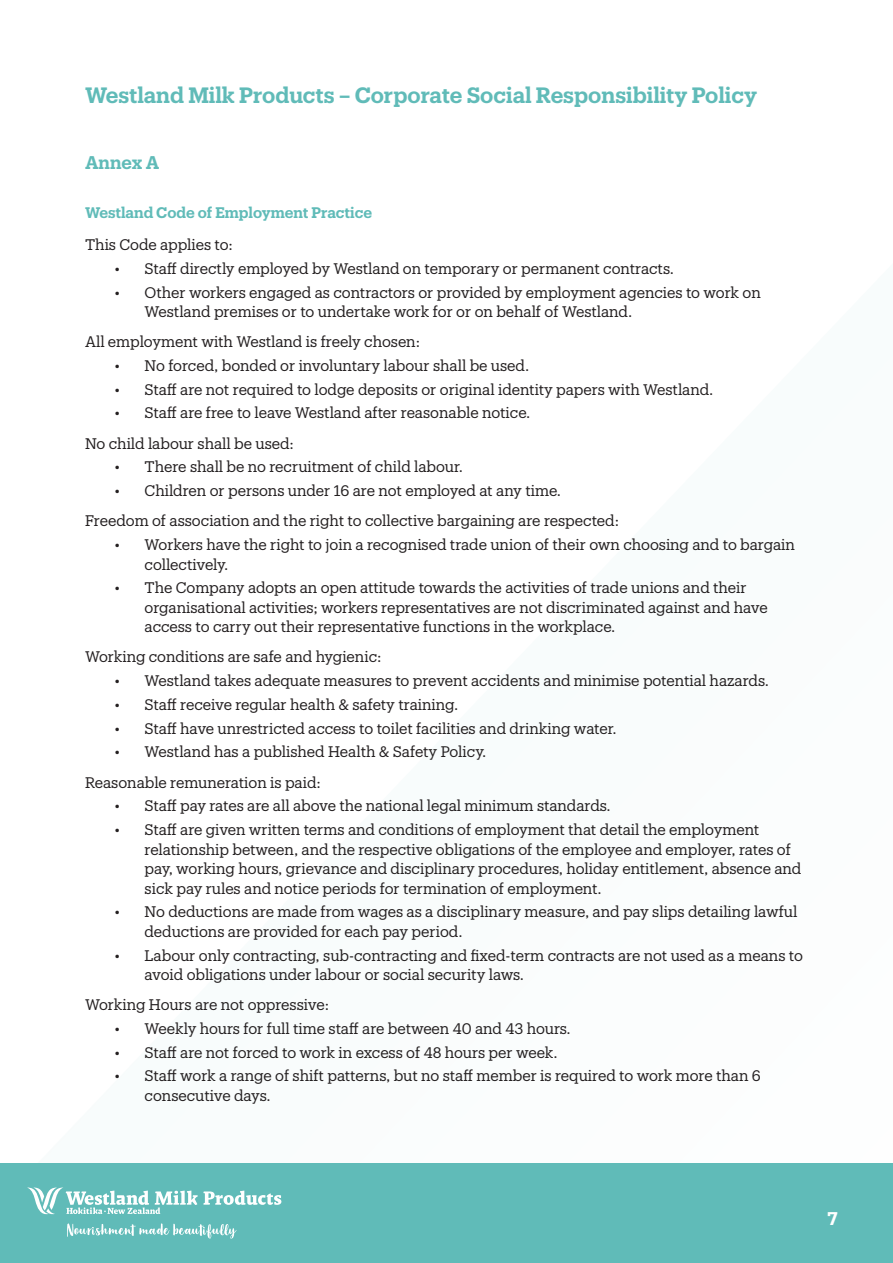
<style>
.page{position:relative;width:893px;height:1263px;background:#fff}
.page>*{position:absolute;margin:0;border:0;box-sizing:border-box;transform-origin:0 0}
.t1{font:600 21.75px "Produkt";color:#60bbb8}
.Heading_1{font:600 18px "Produkt";letter-spacing:-.005em;color:#60bbb8}
.t2{font:600 18px "Produkt";color:#fff}
.Body_-_small_space_a{font:15px/19.5px "Produkt";letter-spacing:-.005em;color:#231f20}
.Heading_2{font:600 15px "Produkt";letter-spacing:-.005em;color:#60bbb8}
</style>
<div class="page">
<div style="left:0;top:1163px;width:893px;height:100px;background:#60bbb8"></div>
<svg style="left:27px;top:1187px;width:254px;height:28px"></svg>
<svg style="left:67px;top:1223px;width:170px;height:15px"></svg>
<h1 class="t1" style="left:85px;top:80px;width:674px">Westland Milk Products – Corporate Social Responsibility Policy</h1>
<p class="Heading_1" style="left:85px;top:149px;width:76px">Annex A</p>
<p class="Heading_2" style="left:85px;top:202px;width:289px">Westland Code of Employment Practice</p>
<p class="Body_-_small_space_a" style="left:85px;top:234px;width:149px">This Code applies to:</p>
<p class="Body_-_small_space_a" style="left:115px;top:258px;width:561px">• Staff directly employed by Westland on temporary or permanent contracts.</p>
<p class="Body_-_small_space_a" style="left:145px;top:282px;width:618px;text-indent:-30px">• Other workers engaged as contractors or provided by employment agencies to work on<br>Westland premises or to undertake work for or on behalf of Westland.</p>
<p class="Body_-_small_space_a" style="left:85px;top:331px;width:337px">All employment with Westland is freely chosen:</p>
<p class="Body_-_small_space_a" style="left:115px;top:355px;width:416px">• No forced, bonded or involuntary labour shall be used.</p>
<p class="Body_-_small_space_a" style="left:115px;top:379px;width:600px">• Staff are not required to lodge deposits or original identity papers with Westland.</p>
<p class="Body_-_small_space_a" style="left:115px;top:403px;width:417px">• Staff are free to leave Westland after reasonable notice.</p>
<p class="Body_-_small_space_a" style="left:85px;top:433px;width:210px">No child labour shall be used:</p>
<p class="Body_-_small_space_a" style="left:115px;top:456px;width:350px">• There shall be no recruitment of child labour.</p>
<p class="Body_-_small_space_a" style="left:115px;top:480px;width:448px">• Children or persons under 16 are not employed at any time.</p>
<p class="Body_-_small_space_a" style="left:85px;top:510px;width:536px">Freedom of association and the right to collective bargaining are respected:</p>
<p class="Body_-_small_space_a" style="left:145px;top:534px;width:652px;text-indent:-30px">• Workers have the right to join a recognised trade union of their own choosing and to bargain collectively.</p>
<p class="Body_-_small_space_a" style="left:145px;top:577px;width:625px;text-indent:-30px">• The Company adopts an open attitude towards the activities of trade unions and their organisational activities; workers representatives are not discriminated against and have access to carry out their representative functions in the workplace.</p>
<p class="Body_-_small_space_a" style="left:85px;top:646px;width:298px">Working conditions are safe and hygienic:</p>
<p class="Body_-_small_space_a" style="left:115px;top:670px;width:656px">• Westland takes adequate measures to prevent accidents and minimise potential hazards.</p>
<p class="Body_-_small_space_a" style="left:115px;top:694px;width:345px">• Staff receive regular health &amp; safety training.</p>
<p class="Body_-_small_space_a" style="left:115px;top:718px;width:503px">• Staff have unrestricted access to toilet facilities and drinking water.</p>
<p class="Body_-_small_space_a" style="left:115px;top:741px;width:373px">• Westland has a published Health &amp; Safety Policy.</p>
<p class="Body_-_small_space_a" style="left:85px;top:772px;width:237px">Reasonable remuneration is paid:</p>
<p class="Body_-_small_space_a" style="left:115px;top:795px;width:498px">• Staff pay rates are all above the national legal minimum standards.</p>
<p class="Body_-_small_space_a" style="left:145px;top:819px;width:658px;text-indent:-30px">• Staff are given written terms and conditions of employment that detail the employment relationship between, and the respective obligations of the employee and employer, rates of pay, working hours, grievance and disciplinary procedures, holiday entitlement, absence and sick pay rules and notice periods for termination of employment.</p>
<p class="Body_-_small_space_a" style="left:145px;top:901px;width:654px;text-indent:-30px">• No deductions are made from wages as a disciplinary measure, and pay slips detailing lawful deductions are provided for each pay period.</p>
<p class="Body_-_small_space_a" style="left:145px;top:945px;width:660px;text-indent:-30px">• Labour only contracting, sub-contracting and fixed-term contracts are not used as a means to avoid obligations under labour or social security laws.</p>
<p class="Body_-_small_space_a" style="left:85px;top:994px;width:246px">Working Hours are not oppressive:</p>
<p class="Body_-_small_space_a" style="left:115px;top:1018px;width:458px">• Weekly hours for full time staff are between 40 and 43 hours.</p>
<p class="Body_-_small_space_a" style="left:115px;top:1042px;width:444px">• Staff are not forced to work in excess of 48 hours per week.</p>
<p class="Body_-_small_space_a" style="left:145px;top:1065px;width:618px;text-indent:-30px">• Staff work a range of shift patterns, but no staff member is required to work more than 6 consecutive days.</p>
<p class="t2" style="left:828px;top:1205px;width:12px">7</p>
</div>
